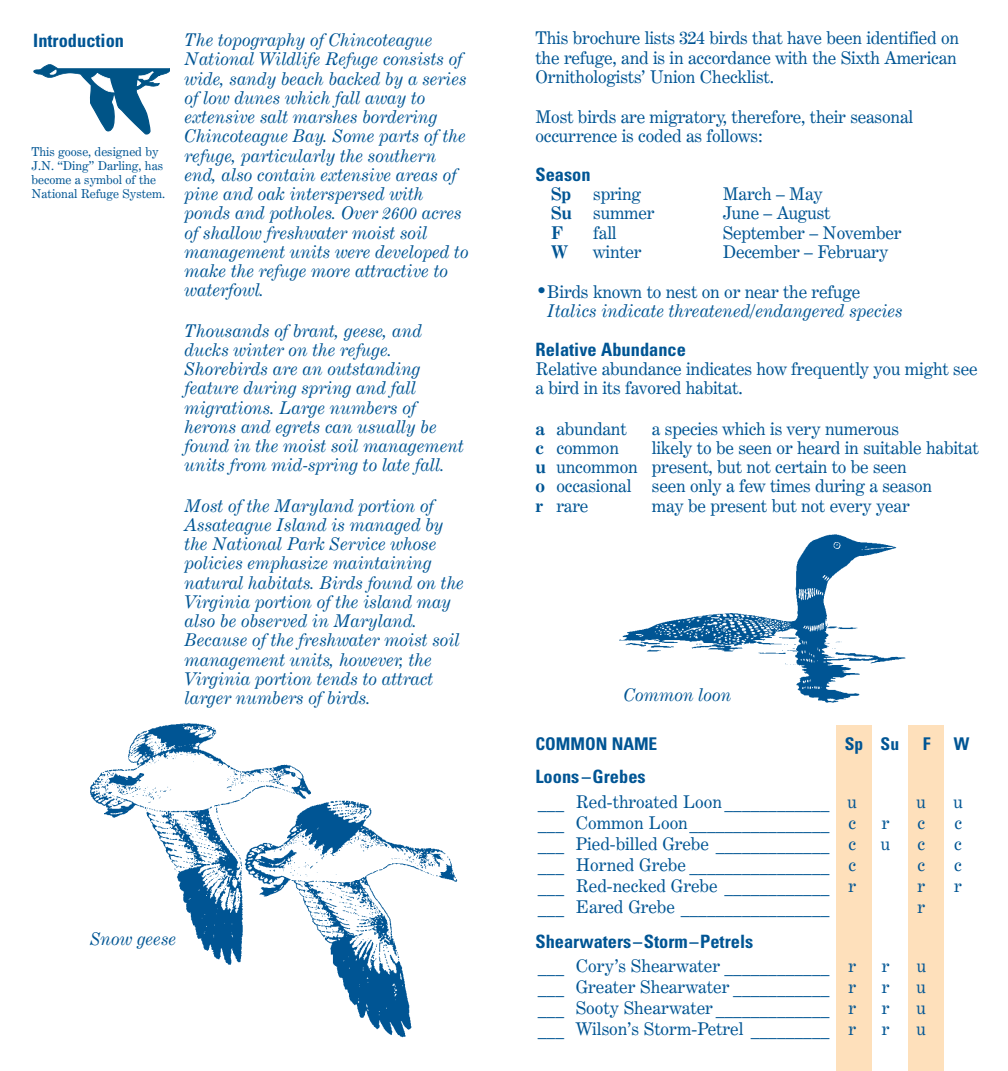
<style>
.page{position:relative;width:1008px;height:1071px;background:#fff}
.page>*{position:absolute;margin:0;border:0;box-sizing:border-box;transform-origin:0 0}
.t1{font:700 condensed 18.38px "Univers";color:#005594}
.t2{font:italic 17.5px/19.2px "Century Expanded BT";color:#005594}
.t3{font:17.5px/19.2px "Century Expanded BT";letter-spacing:-.01em;color:#005594}
.t4{font:700 condensed 17.5px "Univers";color:#005594}
.t5{font:700 17.5px "Century Expanded BT";color:#005594}
.t6{font:12.25px/14px "Century Expanded BT";color:#005594}
.s1{font-weight:700}
.s2{font-style:normal;font-size:21px}
.s3{font-style:normal}
</style>
<div class="page">
<svg style="left:34px;top:64px;width:136px;height:70px"></svg>
<div style="left:836px;top:725px;width:36px;height:346px;background:#fee0bb"></div>
<div style="left:908px;top:725px;width:36px;height:346px;background:#fee0bb"></div>
<img style="left:620px;top:535px;width:285px;height:168px">
<img style="left:90px;top:723px;width:368px;height:315px">
<div style="left:624px;top:688px;width:167px;height:37px;background:#fff"></div>
<p class="t1" style="left:33px;top:33px;width:92px">Introduction</p>
<p class="t2" style="left:185px;top:32px;width:286px">The topography of Chincoteague<br>National Wildlife Refuge consists of wide, sandy beach backed by a series of low dunes which fall away to extensive salt marshes bordering<br>Chincoteague Bay. Some parts of the refuge, particularly the southern end, also contain extensive areas of pine and oak interspersed with ponds and potholes. Over 2600 acres of shallow freshwater moist soil management units were developed to make the refuge more attractive to waterfowl.</p>
<p class="t2" style="left:185px;top:323px;width:281px">Thousands of brant, geese, and ducks winter on the refuge.<br>Shorebirds are an outstanding feature during spring and fall migrations. Large numbers of herons and egrets can usually be found in the moist soil management units from mid-spring to late fall.</p>
<p class="t2" style="left:185px;top:498px;width:281px">Most of the Maryland portion of<br>Assateague Island is managed by the National Park Service whose policies emphasize maintaining natural habitats. Birds found on the<br>Virginia portion of the island may also be observed in Maryland.<br>Because of the freshwater moist soil management units, however, the<br>Virginia portion tends to attract larger numbers of birds.</p>
<p class="t6" style="left:32px;top:146px;width:135px">This goose, designed by<br>J.N. “Ding” Darling, has become a symbol of the<br>National Refuge System.</p>
<p class="t2" style="left:90px;top:931px;width:88px">Snow geese</p>
<p class="t3" style="left:536px;top:30px;width:425px">This brochure lists 324 birds that have been identified on the refuge, and is in accordance with the Sixth American<br>Ornithologists’ Union Checklist.</p>
<p class="t3" style="left:536px;top:109px;width:379px">Most birds are migratory, therefore, their seasonal occurrence is coded as follows:</p>
<p class="t1" style="left:536px;top:168px;width:57px">Season</p>
<p class="t5" style="left:551px;top:187px;width:22px">Sp</p>
<p class="t3" style="left:593px;top:186px;width:49px">spring</p>
<p class="t3" style="left:723px;top:186px;width:102px">March – May</p>
<p class="t3" style="left:551px;top:205px;width:105px"><span class="s1">Su</span> summer</p>
<p class="t3" style="left:723px;top:205px;width:109px">June – August</p>
<p class="t5" style="left:551px;top:226px;width:14px">F</p>
<p class="t3" style="left:593px;top:225px;width:25px">fall</p>
<p class="t3" style="left:723px;top:225px;width:180px">September – November</p>
<p class="t5" style="left:551px;top:245px;width:19px">W</p>
<p class="t3" style="left:593px;top:244px;width:50px">winter</p>
<p class="t3" style="left:723px;top:244px;width:167px">December – February</p>
<p class="t2" style="left:547px;top:284px;width:357px;text-indent:-12px"><span class="s2">•</span><span class="s3">Birds known to nest on or near the refuge<br></span>Italics indicate threatened/endangered species</p>
<p class="t1" style="left:536px;top:343px;width:152px">Relative Abundance</p>
<p class="t3" style="left:536px;top:361px;width:444px">Relative abundance indicates how frequently you might see a bird in its favored habitat.</p>
<p class="t3" style="left:536px;top:421px;width:93px"><span class="s1">a</span> abundant</p>
<p class="t3" style="left:652px;top:421px;width:249px">a species which is very numerous</p>
<p class="t3" style="left:536px;top:440px;width:85px"><span class="s1">c</span> common</p>
<p class="t3" style="left:536px;top:440px;width:445px;text-indent:116px">likely to be seen or heard in suitable habitat <span class="s1">u</span> uncommon present, but not certain to be seen<br><span class="s1">o</span> occasional seen only a few times during a season<br><span class="s1">r</span> rare</p>
<p class="t3" style="left:652px;top:498px;width:259px">may be present but not every year</p>
<p class="t2" style="left:624px;top:687px;width:109px">Common loon</p>
<p class="t4" style="left:536px;top:738px;width:123px">COMMON NAME</p>
<p class="t4" style="left:845px;top:738px;width:56px">Sp Su</p>
<p class="t4" style="left:923px;top:738px;width:9px">F</p>
<p class="t4" style="left:954px;top:738px;width:17px">W</p>
<p class="t1" style="left:536px;top:770px;width:112px">Loons –Grebes</p>
<p class="t3" style="left:538px;top:794px;width:321px">___ Red-throated Loon ____________ u</p>
<p class="t3" style="left:917px;top:794px;width:11px">u</p>
<p class="t3" style="left:953px;top:794px;width:11px">u</p>
<p class="t3" style="left:538px;top:815px;width:320px">___ Common Loon________________ c</p>
<p class="t3" style="left:882px;top:815px;width:9px">r</p>
<p class="t3" style="left:918px;top:815px;width:9px">c</p>
<p class="t3" style="left:954px;top:815px;width:9px">c</p>
<p class="t3" style="left:538px;top:836px;width:320px">___ Pied-billed Grebe _____________ c</p>
<p class="t3" style="left:881px;top:836px;width:11px">u</p>
<p class="t3" style="left:918px;top:836px;width:9px">c</p>
<p class="t3" style="left:954px;top:836px;width:9px">c</p>
<p class="t3" style="left:538px;top:857px;width:320px">___ Horned Grebe ________________ c</p>
<p class="t3" style="left:918px;top:857px;width:9px">c</p>
<p class="t3" style="left:954px;top:857px;width:9px">c</p>
<p class="t3" style="left:538px;top:878px;width:320px">___ Red-necked Grebe ____________ r</p>
<p class="t3" style="left:918px;top:878px;width:9px">r</p>
<p class="t3" style="left:954px;top:878px;width:9px">r</p>
<p class="t3" style="left:538px;top:899px;width:293px">___ Eared Grebe _________________</p>
<p class="t3" style="left:918px;top:899px;width:9px">r</p>
<p class="t1" style="left:536px;top:934px;width:219px">Shearwaters–Storm–Petrels</p>
<p class="t3" style="left:538px;top:958px;width:320px">___ Cory’s Shearwater ____________ r</p>
<p class="t3" style="left:882px;top:958px;width:9px">r</p>
<p class="t3" style="left:917px;top:958px;width:11px">u</p>
<p class="t3" style="left:538px;top:979px;width:320px">___ Greater Shearwater ___________ r</p>
<p class="t3" style="left:882px;top:979px;width:9px">r</p>
<p class="t3" style="left:917px;top:979px;width:11px">u</p>
<p class="t3" style="left:538px;top:1000px;width:320px">___ Sooty Shearwater _____________ r</p>
<p class="t3" style="left:882px;top:1000px;width:9px">r</p>
<p class="t3" style="left:917px;top:1000px;width:11px">u</p>
<p class="t3" style="left:538px;top:1021px;width:320px">___ Wilson’s Storm-Petrel _________ r</p>
<p class="t3" style="left:882px;top:1021px;width:9px">r</p>
<p class="t3" style="left:917px;top:1021px;width:11px">u</p>
</div>
